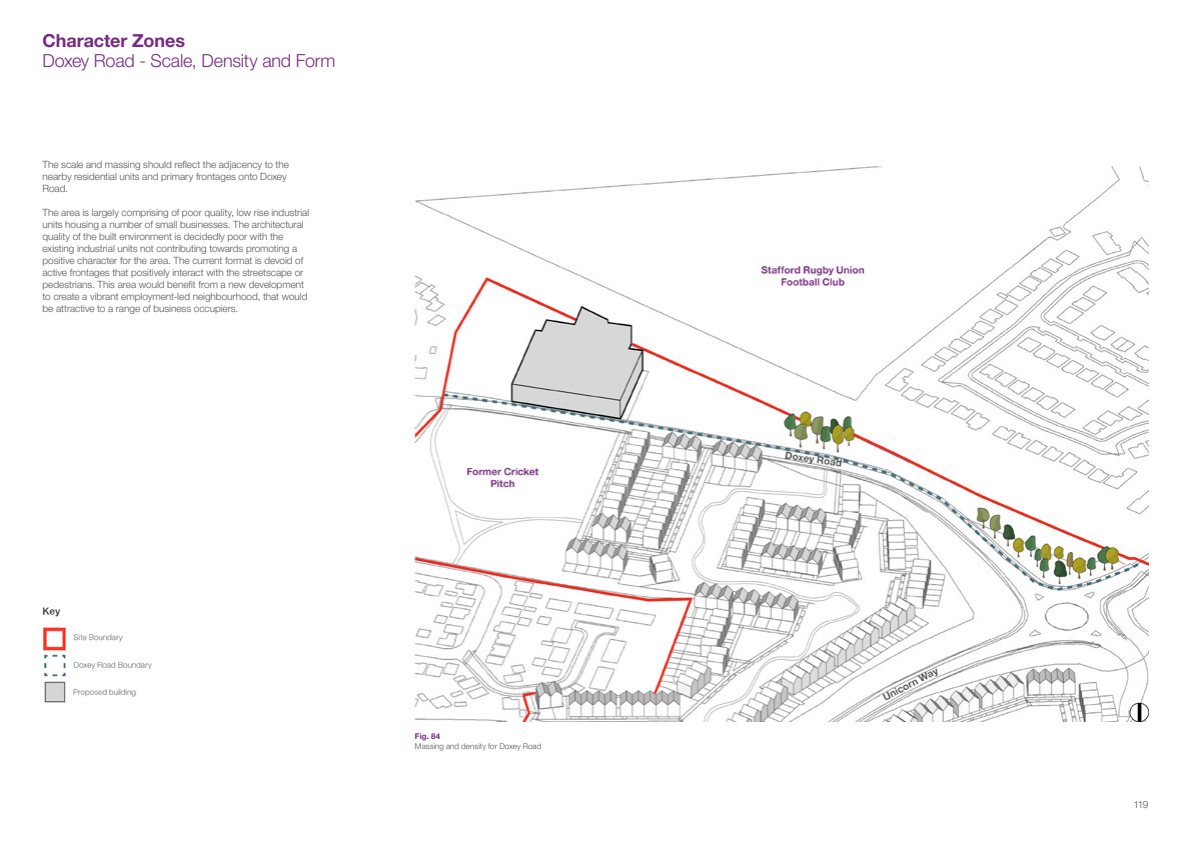
<style>
.page{position:relative;width:1191px;height:842px;background:#fff}
.page>*{position:absolute;margin:0;border:0;box-sizing:border-box;transform-origin:0 0}
.Subheading_-_Doc_Col{font:300 18px "Helvetica Neue LT Std";letter-spacing:-.01em;color:#772a84}
.Heading_-_Doc_Colour{font:700 18px "Helvetica Neue LT Std";letter-spacing:-.005em;color:#772a84}
.Body_Copy_-_Grey_-_1{font:300 10px/12px "Helvetica Neue LT Std";letter-spacing:-.005em;color:#545555}
.Caption_Body_Copy{font:300 8px "Helvetica Neue LT Std";letter-spacing:.005em;color:#545555}
.Caption_Heading_-_8{font:700 8px "Helvetica Neue LT Std";color:#772a84}
</style>
<div class="page">
<img style="left:43px;top:166px;width:1105px;height:556px">
<p class="Heading_-_Doc_Colour" style="left:43px;top:29px;width:144px">Character Zones</p>
<p class="Subheading_-_Doc_Col" style="left:43px;top:49px;width:294px">Doxey Road - Scale, Density and Form</p>
<p class="Body_Copy_-_Grey_-_1" style="left:43px;top:158px;width:248px">The scale and massing should reflect the adjacency to the nearby residential units and primary frontages onto Doxey<br>Road.</p>
<p class="Body_Copy_-_Grey_-_1" style="left:43px;top:206px;width:268px">The area is largely comprising of poor quality, low rise industrial units housing a number of small businesses. The architectural quality of the built environment is decidedly poor with the existing industrial units not contributing towards promoting a positive character for the area. The current format is devoid of active frontages that positively interact with the streetscape or pedestrians. This area would benefit from a new development to create a vibrant employment-led neighbourhood, that would be attractive to a range of business occupiers.</p>
<p class="Caption_Heading_-_8" style="left:415px;top:731px;width:27px">Fig. 84</p>
<p class="Caption_Body_Copy" style="left:415px;top:741px;width:128px">Massing and density for Doxey Road</p>
<p class="Body_Copy_-_Grey_-_1" style="left:1133px;top:798px;width:17px">119</p>
</div>
